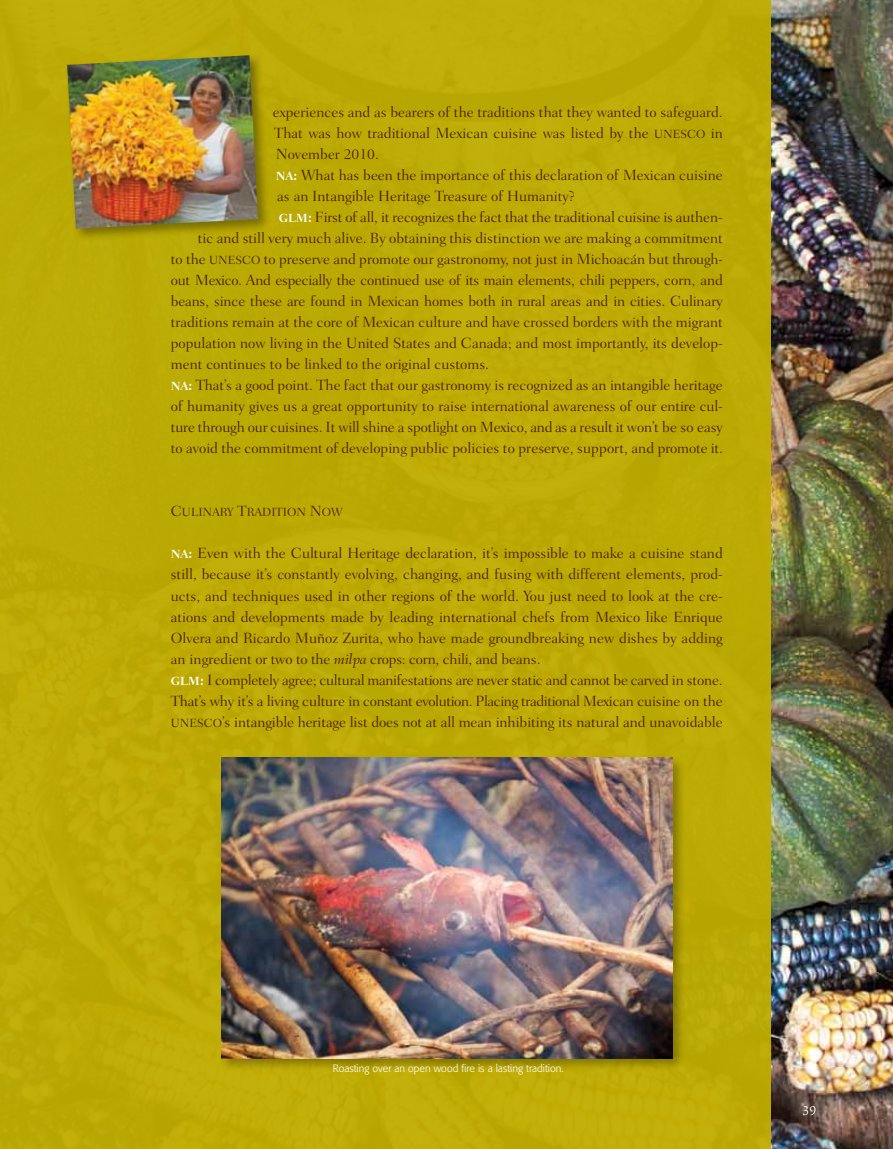
<style>
.page{position:relative;width:893px;height:1149px;background:#fff}
.page>*{position:absolute;margin:0;border:0;box-sizing:border-box;transform-origin:0 0}
.t1{font:300 15px/21px "Fairfield LH";color:#441d00}
.t2{font:300 15px "Fairfield LH";letter-spacing:-.02em;color:#441d00}
.t3{font:13.5px "Slimbach";color:#fff}
.t4{font:12px "Fairfield LH Light SC800";color:#441d00}
.t5{font:300 10.5px "Formata";color:#fff}
.s1{font-family:"Fairfield LH Light SC800";font-weight:400;font-size:12px}
.s2{font-family:"Fairfield LH Bold SC800";font-weight:400;font-size:12px;color:#fff}
.s3{font-weight:700;color:#fff}
.s4{font-size:15px}
.s5{font-style:italic}
.s6{font-family:"Fairfield LH Light SC800";font-weight:400}
</style>
<div class="page">
<img style="left:771px;top:0;width:122px;height:1148px">
<div style="left:0;top:0;width:771px;height:1148px;background:#c0ad00"></div>
<div style="left:65px;top:53px;width:206px;height:189px;background:#000;opacity:.35"></div>
<img style="left:67px;top:55px;width:191px;height:173px">
<div style="left:219px;top:754px;width:467px;height:317px;background:#000;opacity:.3"></div>
<img style="left:222px;top:757px;width:450px;height:300px">
<p class="t1" style="left:273px;top:102px;width:451px">experiences and as bearers of the traditions that they wanted to safeguard.</p>
<p class="t1" style="left:274px;top:123px;width:450px">That was how traditional Mexican cuisine was listed by the <span class="s1">UNESCO</span> in</p>
<p class="t1" style="left:276px;top:144px;width:105px">November 2010.</p>
<p class="t1" style="left:276px;top:165px;width:448px"><span class="s2">NA</span><span class="s3">:</span> What has been the importance of this declaration of Mexican cuisine</p>
<p class="t1" style="left:277px;top:186px;width:299px">as an Intangible Heritage Treasure of Humanity?</p>
<p class="t1" style="left:279px;top:207px;width:446px"><span class="s2">GLM</span><span class="s3">:</span> First of all, it recognizes the fact that the traditional cuisine is authen-</p>
<p class="t1" style="left:198px;top:228px;width:526px">tic and still very much alive. By obtaining this distinction we are making a commitment</p>
<p class="t1" style="left:171px;top:249px;width:553px">to the <span class="s1">UNESCO</span> to preserve and promote our gastronomy, not just in Michoacán but through-</p>
<p class="t2" style="left:171px;top:272px;width:553px">out Mexico. And especially the continued use of its main elements, chili peppers, corn, and</p>
<p class="t1" style="left:171px;top:291px;width:553px">beans, since these are found in Mexican homes both in rural areas and in cities. Culinary</p>
<p class="t1" style="left:171px;top:312px;width:554px">traditions remain at the core of Mexican culture and have crossed borders with the migrant</p>
<p class="t1" style="left:171px;top:333px;width:554px">population now living in the United States and Canada; and most importantly, its develop-</p>
<p class="t1" style="left:171px;top:354px;width:320px">ment continues to be linked to the original customs.</p>
<p class="t1" style="left:171px;top:375px;width:553px"><span class="s2">NA</span><span class="s3">:</span> That’s a good point. The fact that our gastronomy is recognized as an intangible heritage</p>
<p class="t1" style="left:171px;top:396px;width:553px">of humanity gives us a great opportunity to raise international awareness of our entire cul-</p>
<p class="t1" style="left:171px;top:417px;width:554px">ture through our cuisines. It will shine a spotlight on Mexico, and as a result it won’t be so easy</p>
<p class="t1" style="left:171px;top:438px;width:554px">to avoid the commitment of developing public policies to preserve, support, and promote it.</p>
<p class="t4" style="left:171px;top:505px;width:173px"><span class="s4">C</span>ULINARY <span class="s4">T</span>RADITION <span class="s4">N</span>OW</p>
<p class="t1" style="left:171px;top:543px;width:554px"><span class="s2">NA</span><span class="s3">:</span> Even with the Cultural Heritage declaration, it’s impossible to make a cuisine stand still, because it’s constantly evolving, changing, and fusing with different elements, prod&shy;ucts, and techniques used in other regions of the world. You just need to look at the cre&shy;ations and developments made by leading international chefs from Mexico like Enrique Olvera and Ricardo Muñoz Zurita, who have made groundbreaking new dishes by adding an ingredient or two to the <span class="s5">milpa</span> crops: corn, chili, and beans.<br><span class="s2">GLM</span><span class="s3">:</span> I completely agree; cultural manifestations are never static and cannot be carved in stone.<br>That’s why it’s a living culture in constant evolution. Placing traditional Mexican cuisine on the <span class="s1">UNESCO</span><span class="s6">’</span>s intangible heritage list does not at all mean inhibiting its natural and unavoidable</p>
<p class="t5" style="left:333px;top:1061px;width:232px">Roasting over an open wood fire is a lasting tradition.</p>
<p class="t3" style="left:802px;top:1102px;width:15px">39</p>
</div>
